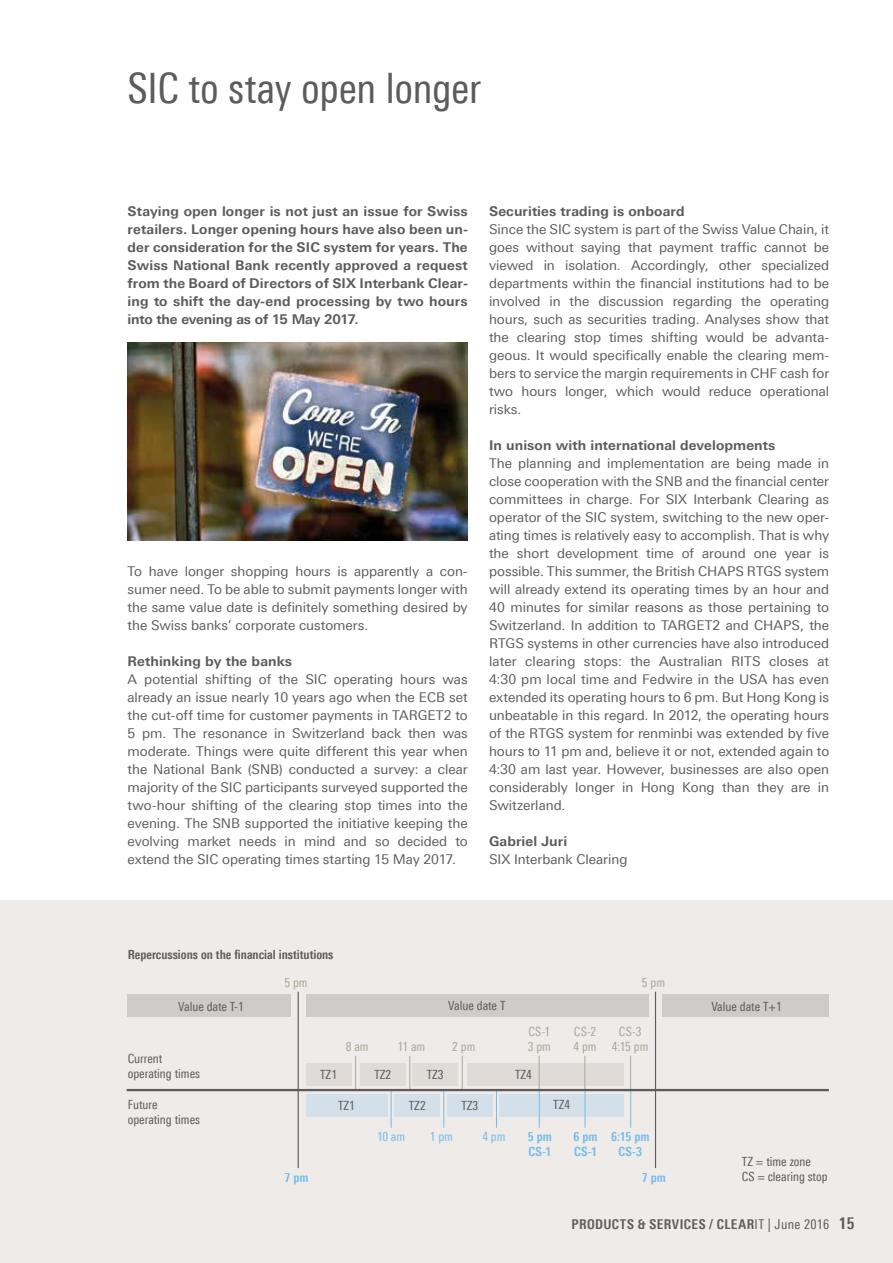
<style>
.page{position:relative;width:893px;height:1263px;background:#fff}
.page>*{position:absolute;margin:0;border:0;box-sizing:border-box;transform-origin:0 0}
.t1{font:condensed 42px "LT Univers";letter-spacing:-.01em;color:#5c5c5b}
.t2{font:13.5px/18px "LT Univers Basic";color:#5c5c5b;text-align:justify}
.t3{font:700 13.5px/18px "LT Univers Basic";letter-spacing:.005em;color:#5c5c5b;text-align:justify}
.t4{font:700 condensed 13.5px "LT Univers";letter-spacing:.03em;color:#5c5c5b}
.t5{font:condensed 12.6px/15.1px "LT Univers";color:#5c5c5b}
.t6{font:condensed 12.6px/15px "LT Univers";color:#b0a59a}
.t7{font:700 condensed 12.6px "LT Univers";color:#5c5c5b}
.t8{font:700 condensed 12.6px/15px "LT Univers";color:#76bce9}
.t9{font:condensed 12.6px "LT Univers";letter-spacing:-.005em;color:#76bce9}
.s1{font-weight:400}
.s2{font-size:16.5px}
</style>
<div class="page">
<div style="left:0;top:900px;width:893px;height:363px;background:#eeebe9"></div>
<img style="left:128px;top:342px;width:340px;height:198px">
<hr style="left:539px;top:1056px;width:1px;height:34px;background:#b0a59a">
<hr style="left:585px;top:1056px;width:1px;height:34px;background:#b0a59a">
<hr style="left:630px;top:1056px;width:1px;height:34px;background:#b0a59a">
<hr style="left:539px;top:1090px;width:1px;height:38px;background:#76bce9">
<hr style="left:585px;top:1090px;width:1px;height:38px;background:#76bce9">
<div style="left:394px;top:1094px;width:46px;height:23px;background:#d4e0e9"></div>
<div style="left:447px;top:1094px;width:46px;height:23px;background:#d4e0e9"></div>
<div style="left:500px;top:1094px;width:124px;height:22px;background:#d4e0e9"></div>
<div style="left:306px;top:1094px;width:81px;height:23px;background:#d4e0e9"></div>
<div style="left:360px;top:1063px;width:46px;height:23px;background:#e0dbd7"></div>
<div style="left:412px;top:1063px;width:46px;height:23px;background:#e0dbd7"></div>
<div style="left:467px;top:1063px;width:157px;height:23px;background:#e0dbd7"></div>
<div style="left:306px;top:1063px;width:45px;height:23px;background:#e0dbd7"></div>
<div style="left:306px;top:994px;width:343px;height:23px;background:#ceccca"></div>
<hr style="left:355px;top:1056px;width:1px;height:34px;background:#b0a59a">
<hr style="left:391px;top:1090px;width:1px;height:38px;background:#76bce9">
<hr style="left:444px;top:1090px;width:1px;height:38px;background:#76bce9">
<hr style="left:496px;top:1090px;width:1px;height:38px;background:#76bce9">
<hr style="left:630px;top:1090px;width:1px;height:38px;background:#76bce9">
<hr style="left:410px;top:1056px;width:1px;height:34px;background:#b0a59a">
<hr style="left:462px;top:1056px;width:1px;height:34px;background:#b0a59a">
<hr style="left:127px;top:1089px;width:702px;height:2px;background:#5c5c5b">
<hr style="left:298px;top:992px;width:1px;height:176px;background:#5c5c5b">
<hr style="left:655px;top:992px;width:1px;height:176px;background:#5c5c5b">
<div style="left:128px;top:994px;width:163px;height:23px;background:#ceccca"></div>
<div style="left:662px;top:994px;width:167px;height:23px;background:#ceccca"></div>
<h1 class="t1" style="left:128px;top:63px;width:355px">SIC to stay open longer</h1>
<p class="t3" style="left:128px;top:202px;width:342px">Staying open longer is not just an issue for Swiss retailers. Longer opening hours have also been un&shy;der consideration for the SIC system for years. The Swiss National Bank recently approved a request from the Board of Directors of SIX Interbank Clear&shy;ing to shift the day-end processing by two hours into the evening as of 15 May 2017.</p>
<p class="t2" style="left:128px;top:562px;width:342px">To have longer shopping hours is apparently a con&shy;sumer need. To be able to submit payments longer with the same value date is definitely something desired by the Swiss banks’ corporate customers.</p>
<p class="t3" style="left:128px;top:652px;width:166px">Rethinking by the banks</p>
<p class="t2" style="left:128px;top:670px;width:342px">A potential shifting of the SIC operating hours was already an issue nearly 10 years ago when the ECB set the cut-off time for customer payments in TARGET2 to 5 pm. The resonance in Switzerland back then was moderate. Things were quite different this year when the National Bank (SNB) conducted a survey: a clear majority of the SIC participants surveyed supported the two-hour shifting of the clearing stop times into the evening. The SNB supported the initiative keeping the evolving market needs in mind and so decided to extend the SIC operating times starting 15 May 2017.</p>
<p class="t3" style="left:489px;top:202px;width:197px">Securities trading is onboard</p>
<p class="t2" style="left:489px;top:220px;width:342px">Since the SIC system is part of the Swiss Value Chain, it goes without saying that payment traffic cannot be viewed in isolation. Accordingly, other specialized departments within the financial institutions had to be involved in the discussion regarding the operating hours, such as securities trading. Analyses show that the clearing stop times shifting would be advanta&shy;geous. It would specifically enable the clearing mem&shy;bers to service the margin requirements in CHF cash for two hours longer, which would reduce operational risks.</p>
<p class="t3" style="left:489px;top:436px;width:288px">In unison with international developments</p>
<p class="t2" style="left:489px;top:454px;width:342px">The planning and implementation are being made in close cooperation with the SNB and the financial center committees in charge. For SIX Interbank Clearing as operator of the SIC system, switching to the new oper&shy;ating times is relatively easy to accomplish. That is why the short development time of around one year is possible. This summer, the British CHAPS RTGS system will already extend its operating times by an hour and 40 minutes for similar reasons as those pertaining to Switzerland. In addition to TARGET2 and CHAPS, the RTGS systems in other currencies have also introduced later clearing stops: the Australian RITS closes at 4:30 pm local time and Fedwire in the USA has even extended its operating hours to 6 pm. But Hong Kong is unbeatable in this regard. In 2012, the operating hours of the RTGS system for renminbi was extended by five hours to 11 pm and, believe it or not, extended again to 4:30 am last year. However, businesses are also open considerably longer in Hong Kong than they are in Switzerland.</p>
<p class="t3" style="left:489px;top:832px;width:80px">Gabriel Juri</p>
<p class="t2" style="left:489px;top:850px;width:140px">SIX Interbank Clearing</p>
<p class="t7" style="left:128px;top:947px;width:207px">Repercussions on the financial institutions</p>
<p class="t6" style="left:285px;top:975px;width:25px">5 pm</p>
<p class="t6" style="left:642px;top:975px;width:25px">5 pm</p>
<p class="t5" style="left:448px;top:998px;width:59px">Value date T</p>
<p class="t5" style="left:178px;top:998px;width:67px">Value date T-1</p>
<p class="t5" style="left:711px;top:998px;width:72px">Value date T+1</p>
<p class="t5" style="left:128px;top:1051px;width:74px">Current operating times</p>
<p class="t5" style="left:128px;top:1097px;width:74px">Future operating times</p>
<p class="t8" style="left:285px;top:1170px;width:26px">7 pm</p>
<p class="t5" style="left:320px;top:1067px;width:18px">TZ1</p>
<p class="t6" style="left:346px;top:1039px;width:24px">8 am</p>
<p class="t5" style="left:374px;top:1067px;width:18px">TZ2</p>
<p class="t6" style="left:397px;top:1039px;width:29px">11 am</p>
<p class="t6" style="left:452px;top:1039px;width:25px">2 pm</p>
<p class="t6" style="left:528px;top:1024px;width:25px">CS-1<br>3 pm</p>
<p class="t6" style="left:573px;top:1024px;width:25px">CS-2<br>4 pm</p>
<p class="t6" style="left:612px;top:1024px;width:38px;text-align:center">CS-3<br>4:15 pm</p>
<p class="t5" style="left:427px;top:1067px;width:18px">TZ3</p>
<p class="t5" style="left:515px;top:1067px;width:18px">TZ4</p>
<p class="t5" style="left:338px;top:1097px;width:18px">TZ1</p>
<p class="t5" style="left:409px;top:1097px;width:18px">TZ2</p>
<p class="t5" style="left:461px;top:1097px;width:18px">TZ3</p>
<p class="t5" style="left:553px;top:1097px;width:18px">TZ4</p>
<p class="t8" style="left:528px;top:1129px;width:26px">5 pm<br>CS-1</p>
<p class="t8" style="left:574px;top:1129px;width:26px">6 pm<br>CS-1</p>
<p class="t9" style="left:377px;top:1129px;width:30px">10 am</p>
<p class="t9" style="left:430px;top:1129px;width:25px">1 pm</p>
<p class="t9" style="left:482px;top:1129px;width:25px">4 pm</p>
<p class="t8" style="left:611px;top:1129px;width:40px;text-align:center">6:15 pm<br>CS-3</p>
<p class="t8" style="left:642px;top:1170px;width:26px">7 pm</p>
<p class="t5" style="left:742px;top:1153px;width:87px">TZ = time zone<br>CS = clearing stop</p>
<p class="t4" style="left:571px;top:1216px;width:285px">PRODUCTS &amp; SERVICES / CLEAR<span class="s1">IT | June 2016</span> <span class="s2">15</span></p>
</div>
